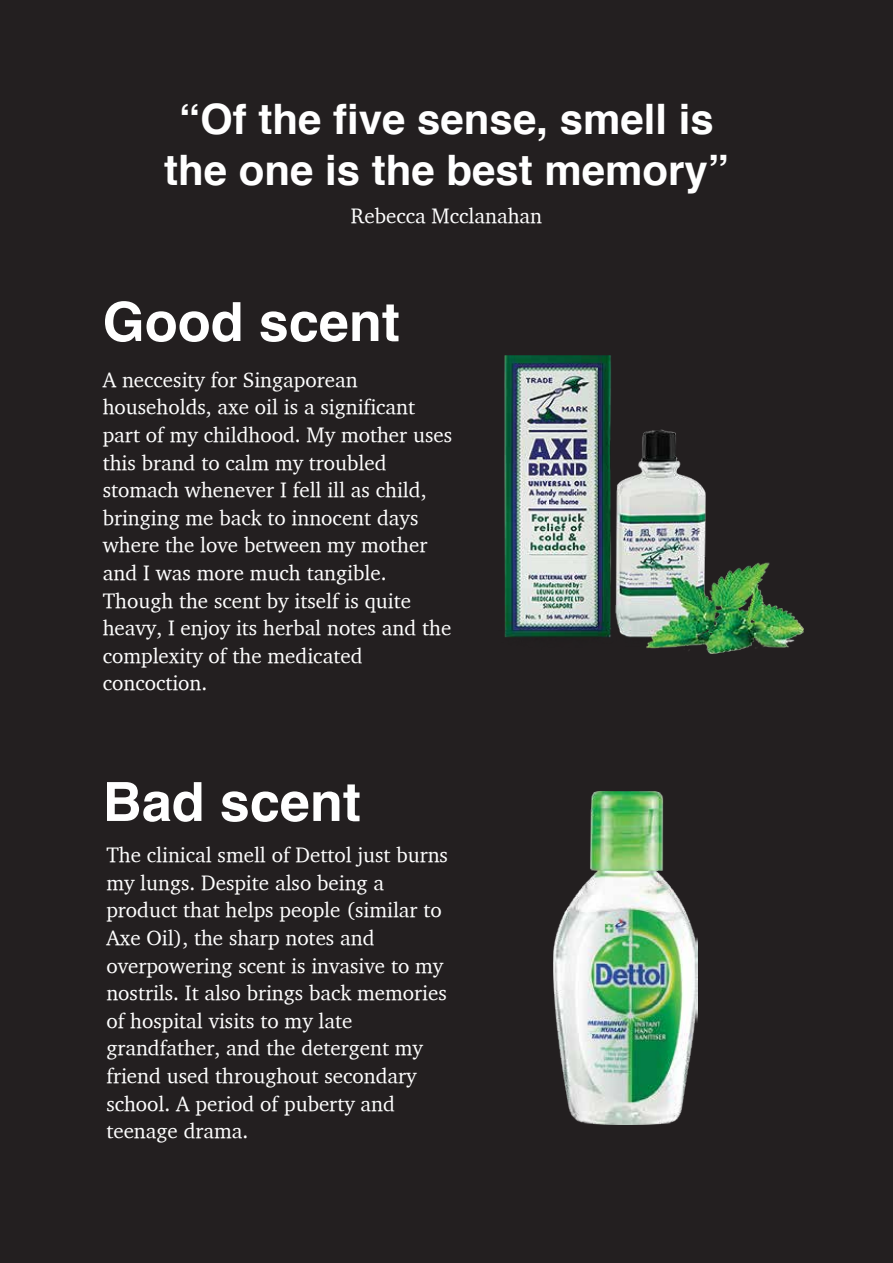
<style>
.page{position:relative;width:893px;height:1263px;background:#231f20}
.page>*{position:absolute;margin:0;border:0;box-sizing:border-box;transform-origin:0 0}
.t1{font:700 54px "Helvetica";color:#fff}
.t2{font:700 42px/50.4px "Helvetica";color:#fff;text-align:center}
.t3{font:21px/27.6px "Rosetta Tones";color:#fff}
</style>
<div class="page">
<img style="left:504px;top:356px;width:299px;height:297px">
<img style="left:553px;top:791px;width:144px;height:333px">
<h2 class="t2" style="left:164px;top:95px;width:566px">“Of the five sense, smell is the one is the best memory”</h2>
<p class="t3" style="left:351px;top:202px;width:193px">Rebecca Mcclanahan</p>
<h1 class="t1" style="left:103px;top:278px;width:299px">Good scent</h1>
<p class="t3" style="left:103px;top:366px;width:351px">A neccesity for Singaporean households, axe oil is a significant part of my childhood. My mother uses this brand to calm my troubled stomach whenever I fell ill as child, bringing me back to innocent days where the love between my mother and I was more much tangible.<br>Though the scent by itself is quite heavy, I enjoy its herbal notes and the complexity of the medicated concoction.</p>
<h1 class="t1" style="left:103px;top:758px;width:260px">Bad scent</h1>
<p class="t3" style="left:106px;top:841px;width:343px">The clinical smell of Dettol just burns my lungs. Despite also being a product that helps people (similar to<br>Axe Oil), the sharp notes and overpowering scent is invasive to my nostrils. It also brings back memories of hospital visits to my late grandfather, and the detergent my friend used throughout secondary school. A period of puberty and teenage drama.</p>
</div>
